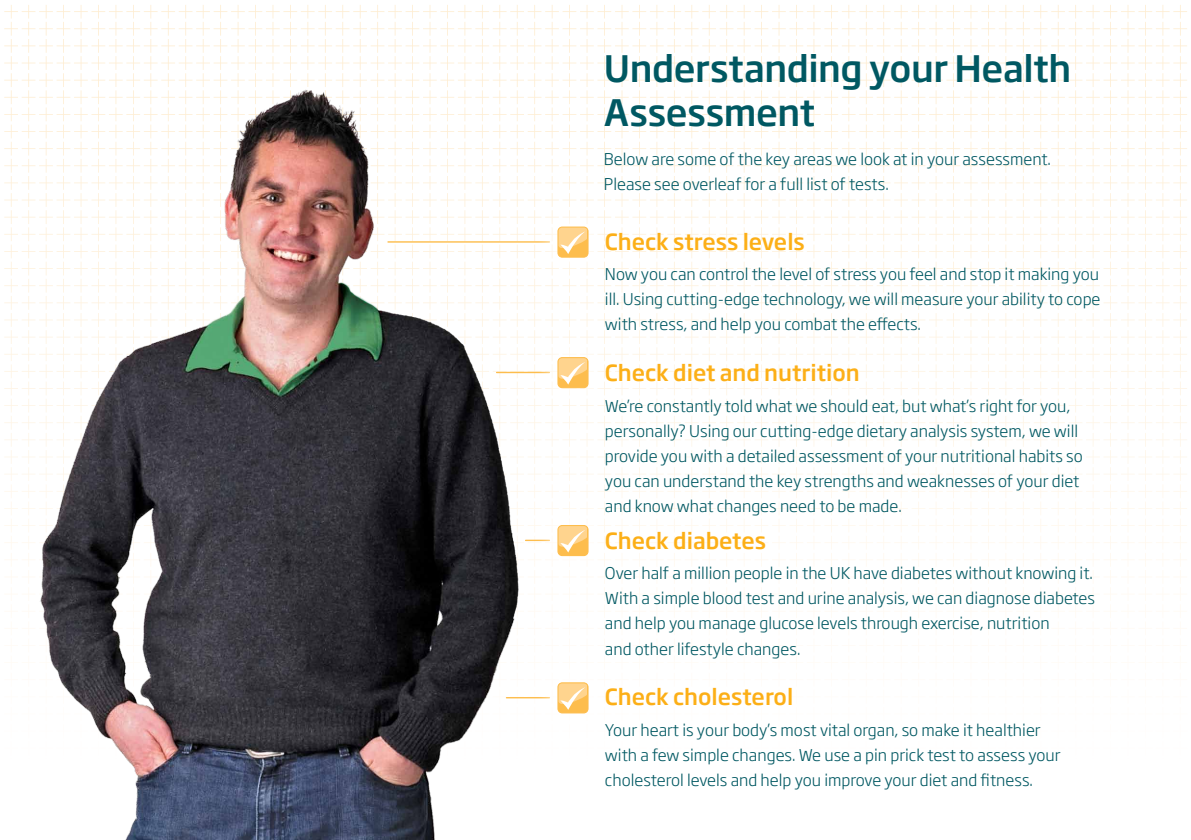
<style>
.page{position:relative;width:1191px;height:840px;background:#fff}
.page>*{position:absolute;margin:0;border:0;box-sizing:border-box;transform-origin:0 0}
.t1{font:500 36px/44px "Soho Gothic Pro";letter-spacing:-.01em;color:#005862}
.t2{font:500 22px "Soho Gothic Pro";color:#fcaf17}
.t3{font:300 16px/25px "Soho Gothic Pro";color:#005862}
</style>
<div class="page">
<svg style="left:536px;top:467px;width:633px;height:31px"></svg>
<svg style="left:536px;top:313px;width:651px;height:31px"></svg>
<svg style="left:536px;top:159px;width:651px;height:31px"></svg>
<svg style="left:536px;top:399px;width:250px;height:30px"></svg>
<svg style="left:536px;top:90px;width:250px;height:31px"></svg>
<svg style="left:536px;top:5px;width:651px;height:31px"></svg>
<svg style="left:536px;top:682px;width:53px;height:32px"></svg>
<div style="left:558px;top:525px;width:30px;height:30px;background:#fdbd4d;border-radius:4px"></div>
<div style="left:557px;top:524px;width:31px;height:31px;border:1px solid #fdbd4d;border-radius:4px"></div>
<svg style="left:558px;top:525px;width:29px;height:27px"></svg>
<div style="left:536px;top:335px;width:74px;height:74px;background:#fff"></div>
<div style="left:558px;top:357px;width:30px;height:30px;background:#fdbd4d;border-radius:4px"></div>
<div style="left:557px;top:357px;width:31px;height:31px;border:1px solid #fdbd4d;border-radius:4px"></div>
<svg style="left:558px;top:358px;width:29px;height:26px"></svg>
<div style="left:558px;top:227px;width:30px;height:30px;background:#fdbd4d;border-radius:4px"></div>
<div style="left:557px;top:226px;width:31px;height:31px;border:1px solid #fdbd4d;border-radius:4px"></div>
<svg style="left:558px;top:227px;width:29px;height:27px"></svg>
<img style="left:4px;top:5px;width:532px;height:834px">
<h1 class="t1" style="left:604px;top:44px;width:469px">Understanding your Health<br>Assessment</h1>
<p class="t3" style="left:604px;top:146px;width:448px">Below are some of the key areas we look at in your assessment.<br>Please see overleaf for a full list of tests.</p>
<h2 class="t2" style="left:605px;top:224px;width:201px">Check stress levels</h2>
<p class="t3" style="left:605px;top:261px;width:497px;text-align:justify">Now you can control the level of stress you feel and stop it making you ill. Using cutting-edge technology, we will measure your ability to cope with stress, and help you combat the effects.</p>
<h2 class="t2" style="left:605px;top:355px;width:256px">Check diet and nutrition</h2>
<p class="t3" style="left:605px;top:392px;width:479px">We’re constantly told what we should eat, but what’s right for you, personally? Using our cutting-edge dietary analysis system, we will provide you with a detailed assessment of your nutritional habits so you can understand the key strengths and weaknesses of your diet and know what changes need to be made.</p>
<h2 class="t2" style="left:605px;top:523px;width:162px">Check diabetes</h2>
<p class="t3" style="left:605px;top:559px;width:492px">Over half a million people in the UK have diabetes without knowing it.<br>With a simple blood test and urine analysis, we can diagnose diabetes and help you manage glucose levels through exercise, nutrition<br>and other lifestyle changes.</p>
<h2 class="t2" style="left:605px;top:679px;width:190px">Check cholesterol</h2>
<p class="t3" style="left:605px;top:716px;width:457px">Your heart is your body’s most vital organ, so make it healthier with a few simple changes. We use a pin prick test to assess your cholesterol levels and help you improve your diet and fitness.</p>
</div>
